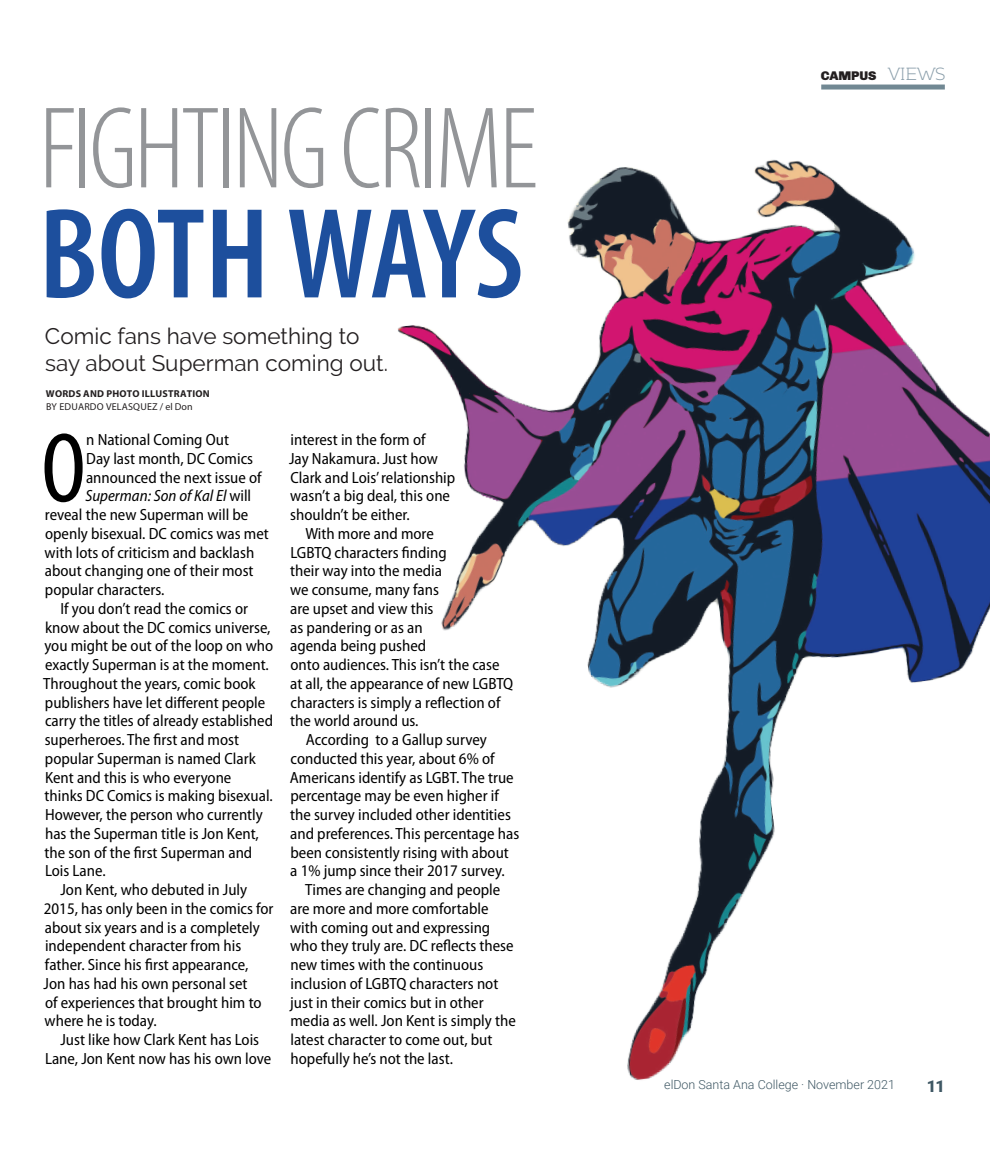
<style>
.page{position:relative;width:990px;height:1170px;background:#fff}
.page>*{position:absolute;margin:0;border:0;box-sizing:border-box;transform-origin:0 0}
.t1{font:600 condensed 130px "Myriad Pro";letter-spacing:-.01em;color:#1d4f9d}
.t2{font:300 condensed 117.5px "Myriad Pro";letter-spacing:-.03em;color:#939598}
.t3{font:condensed 99.75px "Myriad Pro";color:#000}
.t4{font:22.5px/27px "Raleway";color:#231f20}
.t5{font:semi-condensed 16.25px/18.8px "Myriad Pro";color:#000}
.t6{font:italic semi-condensed 16.25px "Myriad Pro";color:#000}
.t7{font:900 16.25px "Roboto";color:#3f5864}
.t8{font:900 12.88px "Chivo";letter-spacing:-.01em;color:#231f20}
.t9{font:300 12.5px "Roboto";color:#3f5864}
.t10{font:700 10px "Myriad Pro";letter-spacing:.02em;color:#231f20}
.t11{font:10px "Myriad Pro";letter-spacing:.02em;color:#231f20}
.s1{font-style:normal}
.s2{font-family:"Kontrapunkt Bob";font-weight:300;font-size:17.62px;color:#8a9eaa}
</style>
<div class="page">
<img style="left:398px;top:84px;width:592px;height:996px">
<p class="t2" style="left:39px;top:86px;width:500px">FIGHTING CRIME</p>
<p class="t1" style="left:39px;top:183px;width:486px">BOTH WAYS</p>
<p class="t4" style="left:45px;top:323px;width:345px">Comic fans have something to say about Superman coming out.</p>
<p class="t10" style="left:46px;top:388px;width:165px">WORDS AND PHOTO ILLUSTRATION</p>
<p class="t11" style="left:46px;top:400px;width:148px">BY EDUARDO VELASQUEZ / el Don</p>
<p class="t3" style="left:41px;top:415px;width:46px">O</p>
<p class="t5" style="left:86px;top:431px;width:144px">n National Coming Out</p>
<p class="t5" style="left:86px;top:450px;width:168px">Day last month, DC Comics</p>
<p class="t5" style="left:86px;top:468px;width:177px">announced the next issue of</p>
<p class="t6" style="left:85px;top:487px;width:167px">Superman: Son of Kal El <span class="s1">will</span></p>
<p class="t5" style="left:45px;top:506px;width:205px">reveal the new Superman will be</p>
<p class="t5" style="left:45px;top:525px;width:225px">openly bisexual. DC comics was met</p>
<p class="t5" style="left:45px;top:543px;width:211px">with lots of criticism and backlash</p>
<p class="t5" style="left:45px;top:562px;width:210px">about changing one of their most</p>
<p class="t5" style="left:45px;top:581px;width:121px">popular characters.</p>
<p class="t5" style="left:43px;top:600px;width:232px;text-indent:17px">If you don’t read the comics or know about the DC comics universe, you might be out of the loop on who exactly Superman is at the moment.<br>Throughout the years, comic book publishers have let different people carry the titles of already established superheroes. The first and most popular Superman is named Clark<br>Kent and this is who everyone<br>thinks DC Comics is making bisexual.<br>However, the person who currently has the Superman title is Jon Kent, the son of the first Superman and<br>Lois Lane.</p>
<p class="t5" style="left:44px;top:881px;width:231px;text-indent:17px">Jon Kent, who debuted in July<br>2015, has only been in the comics for about six years and is a completely independent character from his father. Since his first appearance,<br>Jon has had his own personal set<br>of experiences that brought him to where he is today.</p>
<p class="t5" style="left:45px;top:1031px;width:228px;text-align:center">Just like how Clark Kent has Lois<br>Lane, Jon Kent now has his own love</p>
<p class="t5" style="left:289px;top:431px;width:168px">interest in the form of<br>Jay Nakamura. Just how<br>Clark and Lois’ relationship wasn’t a big deal, this one shouldn’t be either.</p>
<p class="t5" style="left:290px;top:525px;width:225px;text-indent:15px">With more and more<br>LGBTQ characters finding<br>their way into the media<br>we consume, many fans<br>are upset and view this<br>as pandering or as an<br>agenda being pushed<br>onto audiences. This isn’t the case at all, the appearance of new LGBTQ characters is simply a reflection of the world around us.</p>
<p class="t5" style="left:290px;top:731px;width:231px;text-indent:16px">According to a Gallup survey conducted this year, about 6% of Americans identify as LGBT. The true percentage may be even higher if the survey included other identities and preferences. This percentage has been consistently rising with about a 1% jump since their 2017 survey.</p>
<p class="t5" style="left:290px;top:881px;width:227px;text-indent:15px">Times are changing and people are more and more comfortable with coming out and expressing who they truly are. DC reflects these new times with the continuous inclusion of LGBTQ characters not just in their comics but in other media as well. Jon Kent is simply the latest character to come out, but hopefully he’s not the last.</p>
<p class="t8" style="left:821px;top:68px;width:126px">CAMPUS <span class="s2">VIEWS</span></p>
<p class="t9" style="left:664px;top:1076px;width:232px">elDon Santa Ana College · November 2021</p>
<p class="t7" style="left:927px;top:1074px;width:20px">11</p>
</div>
